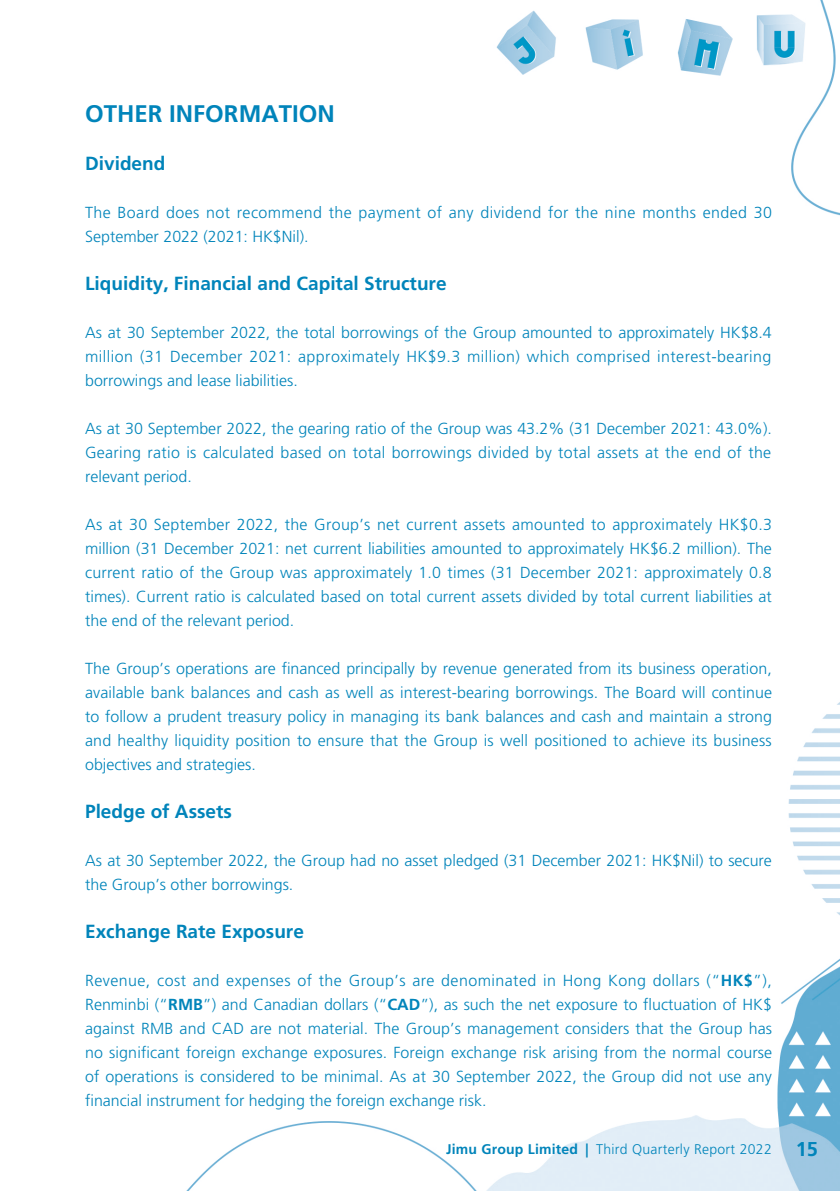
<style>
.page{position:relative;width:840px;height:1191px;background:#fff}
.page>*{position:absolute;margin:0;border:0;box-sizing:border-box;transform-origin:0 0}
.t1{font:700 24px "Frutiger LT Std";color:#0084ba}
.t2{font:700 19px "Frutiger LT Std";color:#0084ba}
.t3{font:300 16px/24px "Frutiger LT Std";color:#0084ba;text-align:justify}
.t4{font:300 16px/24px "Frutiger LT Std";letter-spacing:.025em;color:#0084ba}
.t5{font:300 14px "Frutiger LT Std";letter-spacing:.02em;color:#0084ba}
.s1{font-weight:700}
.s2{font-weight:700;font-size:20px}
</style>
<div class="page">
<img style="left:186px;top:0;width:653px;height:1191px">
<h1 class="t1" style="left:85px;top:100px;width:251px">OTHER INFORMATION</h1>
<p class="t2" style="left:85px;top:152px;width:82px">Dividend</p>
<p class="t4" style="left:85px;top:201px;width:688px">The Board does not recommend the payment of any dividend for the nine months ended 30<br>September 2022 (2021: HK$Nil).</p>
<p class="t2" style="left:85px;top:272px;width:363px">Liquidity, Financial and Capital Structure</p>
<p class="t3" style="left:85px;top:321px;width:687px">As at 30 September 2022, the total borrowings of the Group amounted to approximately HK$8.4 million (31 December 2021: approximately HK$9.3 million) which comprised interest-bearing borrowings and lease liabilities.</p>
<p class="t3" style="left:85px;top:417px;width:687px">As at 30 September 2022, the gearing ratio of the Group was 43.2% (31 December 2021: 43.0%).<br>Gearing ratio is calculated based on total borrowings divided by total assets at the end of the relevant period.</p>
<p class="t3" style="left:85px;top:513px;width:688px">As at 30 September 2022, the Group’s net current assets amounted to approximately HK$0.3 million (31 December 2021: net current liabilities amounted to approximately HK$6.2 million). The current ratio of the Group was approximately 1.0 times (31 December 2021: approximately 0.8 times). Current ratio is calculated based on total current assets divided by total current liabilities at the end of the relevant period.</p>
<p class="t3" style="left:85px;top:657px;width:688px">The Group’s operations are financed principally by revenue generated from its business operation, available bank balances and cash as well as interest-bearing borrowings. The Board will continue to follow a prudent treasury policy in managing its bank balances and cash and maintain a strong and healthy liquidity position to ensure that the Group is well positioned to achieve its business objectives and strategies.</p>
<p class="t2" style="left:85px;top:800px;width:148px">Pledge of Assets</p>
<p class="t3" style="left:85px;top:849px;width:688px">As at 30 September 2022, the Group had no asset pledged (31 December 2021: HK$Nil) to secure the Group’s other borrowings.</p>
<p class="t2" style="left:85px;top:920px;width:220px">Exchange Rate Exposure</p>
<p class="t3" style="left:85px;top:969px;width:688px">Revenue, cost and expenses of the Group’s are denominated in Hong Kong dollars (“<span class="s1">HK$</span>”), Renminbi (“<span class="s1">RMB</span>”) and Canadian dollars (“<span class="s1">CAD</span>”), as such the net exposure to fluctuation of HK$ against RMB and CAD are not material. The Group’s management considers that the Group has no significant foreign exchange exposures. Foreign exchange risk arising from the normal course of operations is considered to be minimal. As at 30 September 2022, the Group did not use any financial instrument for hedging the foreign exchange risk.</p>
<p class="t5" style="left:446px;top:1141px;width:373px"><span class="s1">Jimu Group Limited |</span> Third Quarterly Report 2022 <span class="s2">15</span></p>
</div>
